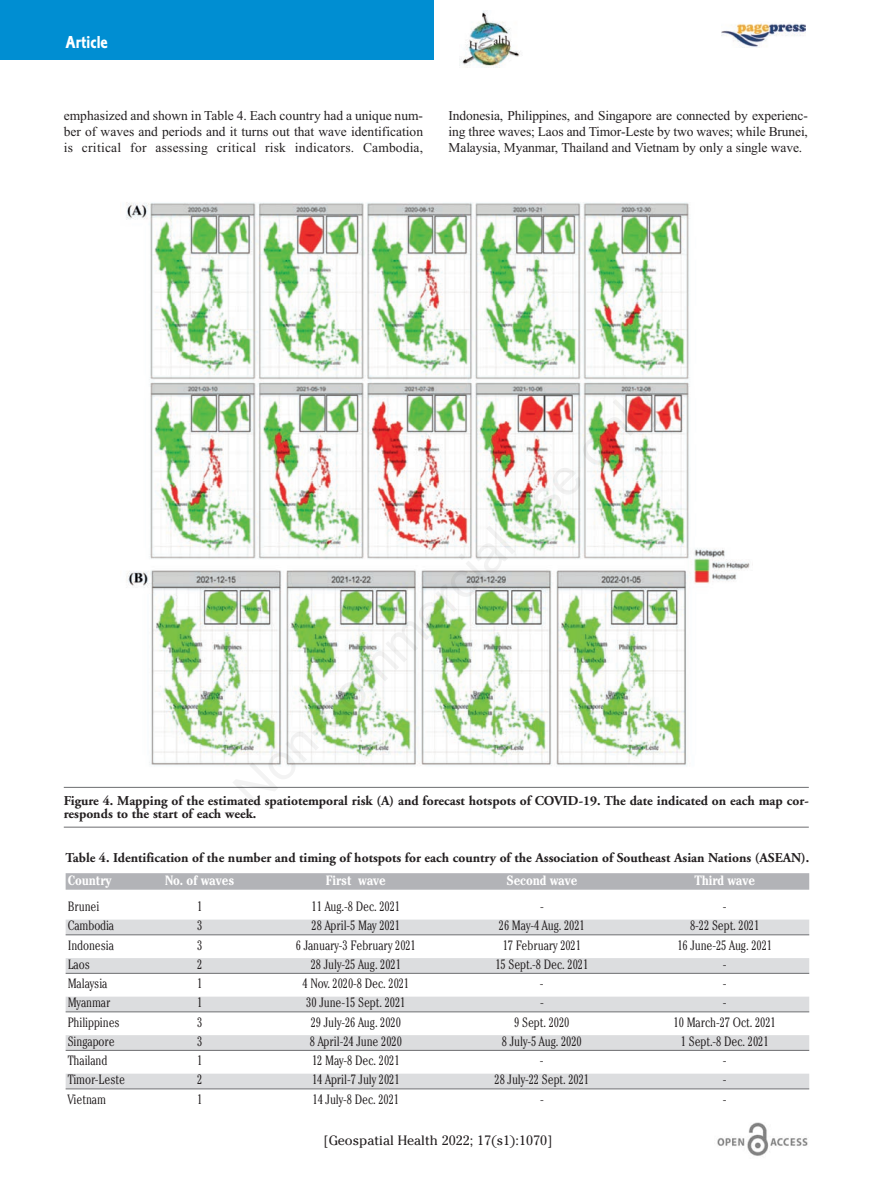
<style>
.page{position:relative;width:893px;height:1191px;background:#fff}
.page>*{position:absolute;margin:0;border:0;box-sizing:border-box;transform-origin:0 0}
.t1{font:18px "Corinthian Bold Condensed Plain";color:#fff}
.t2{font:300 condensed 13.5px "Cheltenham";letter-spacing:-.01em;color:#231f20}
.t3{font:13.5px/16.2px "Times New Roman";color:#231f20;text-align:justify}
.t4{font:700 13.5px/13.5px "Adobe Garamond";color:#231f20}
.t5{font:700 condensed 13.5px "Cheltenham";letter-spacing:-.01em;color:#fff}
.t6{font:13.5px "Cheltenham";color:#231f20}
</style>
<div class="page">
<div style="left:0;top:0;width:434px;height:60px;background:#008ed2"></div>
<img style="left:717px;top:1123px;width:91px;height:33px">
<img style="left:459px;top:11px;width:61px;height:57px">
<img style="left:721px;top:23px;width:84px;height:25px">
<hr style="left:64px;top:787px;width:745px;height:1px;background:#6c6d70">
<hr style="left:64px;top:826px;width:745px;height:1px;background:#6c6d70">
<img style="left:126px;top:202px;width:624px;height:565px">
<div style="left:66px;top:873px;width:743px;height:16px;background:#b2b3b7"></div>
<div style="left:66px;top:919px;width:743px;height:15px;background:#dcdddf"></div>
<hr style="left:66px;top:934px;width:743px;height:1px;background:#6c6d70">
<div style="left:66px;top:958px;width:743px;height:15px;background:#dcdddf"></div>
<hr style="left:66px;top:973px;width:743px;height:1px;background:#6c6d70">
<div style="left:66px;top:996px;width:743px;height:15px;background:#dcdddf"></div>
<hr style="left:66px;top:1011px;width:743px;height:1px;background:#6c6d70">
<div style="left:66px;top:1035px;width:743px;height:15px;background:#dcdddf"></div>
<hr style="left:66px;top:1050px;width:743px;height:1px;background:#6c6d70">
<div style="left:66px;top:1073px;width:743px;height:15px;background:#dcdddf"></div>
<hr style="left:66px;top:1088px;width:743px;height:1px;background:#6c6d70">
<h1 class="t1" style="left:66px;top:36px;width:44px">Article</h1>
<p class="t3" style="left:64px;top:107px;width:361px">emphasized and shown in Table 4. Each country had a unique num&shy;ber of waves and periods and it turns out that wave identification is critical for assessing critical risk indicators. Cambodia,</p>
<p class="t3" style="left:449px;top:107px;width:361px">Indonesia, Philippines, and Singapore are connected by experienc&shy;ing three waves; Laos and Timor-Leste by two waves; while Brunei, Malaysia, Myanmar, Thailand and Vietnam by only a single wave.</p>
<p class="t4" style="left:64px;top:795px;width:746px">Figure 4. Mapping of the estimated spatiotemporal risk (A) and forecast hotspots of COVID-19. The date indicated on each map cor&shy;responds to the start of each week.</p>
<p class="t4" style="left:66px;top:852px;width:745px">Table 4. Identification of the number and timing of hotspots for each country of the Association of Southeast Asian Nations (ASEAN).</p>
<p class="t5" style="left:68px;top:876px;width:45px">Country</p>
<p class="t5" style="left:165px;top:876px;width:71px">No. of waves</p>
<p class="t5" style="left:326px;top:876px;width:62px">First wave</p>
<p class="t5" style="left:506px;top:876px;width:73px">Second wave</p>
<p class="t5" style="left:694px;top:876px;width:62px">Third wave</p>
<p class="t2" style="left:68px;top:901px;width:33px">Brunei</p>
<p class="t2" style="left:197px;top:901px;width:7px">1</p>
<p class="t2" style="left:312px;top:901px;width:90px">11 Aug.-8 Dec. 2021</p>
<p class="t2" style="left:540px;top:901px;width:5px">-</p>
<p class="t2" style="left:723px;top:901px;width:5px">-</p>
<p class="t2" style="left:68px;top:921px;width:48px">Cambodia</p>
<p class="t2" style="left:197px;top:921px;width:7px">3</p>
<p class="t2" style="left:312px;top:921px;width:90px">28 April-5 May 2021</p>
<p class="t2" style="left:499px;top:921px;width:87px">26 May-4 Aug. 2021</p>
<p class="t2" style="left:690px;top:921px;width:71px">8-22 Sept. 2021</p>
<p class="t2" style="left:68px;top:940px;width:48px">Indonesia</p>
<p class="t2" style="left:197px;top:940px;width:7px">3</p>
<p class="t2" style="left:296px;top:940px;width:122px">6 January-3 February 2021</p>
<p class="t2" style="left:503px;top:940px;width:80px">17 February 2021</p>
<p class="t2" style="left:677px;top:940px;width:96px">16 June-25 Aug. 2021</p>
<p class="t2" style="left:68px;top:959px;width:24px">Laos</p>
<p class="t2" style="left:197px;top:959px;width:7px">2</p>
<p class="t2" style="left:311px;top:959px;width:92px">28 July-25 Aug. 2021</p>
<p class="t2" style="left:495px;top:959px;width:94px">15 Sept.-8 Dec. 2021</p>
<p class="t2" style="left:723px;top:959px;width:5px">-</p>
<p class="t2" style="left:68px;top:978px;width:41px">Malaysia</p>
<p class="t2" style="left:197px;top:978px;width:7px">1</p>
<p class="t2" style="left:302px;top:978px;width:108px">4 Nov. 2020-8 Dec. 2021</p>
<p class="t2" style="left:540px;top:978px;width:5px">-</p>
<p class="t2" style="left:723px;top:978px;width:5px">-</p>
<p class="t2" style="left:68px;top:998px;width:44px">Myanmar</p>
<p class="t2" style="left:197px;top:998px;width:7px">1</p>
<p class="t2" style="left:306px;top:998px;width:101px">30 June-15 Sept. 2021</p>
<p class="t2" style="left:540px;top:998px;width:5px">-</p>
<p class="t2" style="left:723px;top:998px;width:5px">-</p>
<p class="t2" style="left:68px;top:1017px;width:54px">Philippines</p>
<p class="t2" style="left:197px;top:1017px;width:7px">3</p>
<p class="t2" style="left:311px;top:1017px;width:92px">29 July-26 Aug. 2020</p>
<p class="t2" style="left:514px;top:1017px;width:57px">9 Sept. 2020</p>
<p class="t2" style="left:674px;top:1017px;width:104px">10 March-27 Oct. 2021</p>
<p class="t2" style="left:68px;top:1036px;width:49px">Singapore</p>
<p class="t2" style="left:197px;top:1036px;width:7px">3</p>
<p class="t2" style="left:310px;top:1036px;width:94px">8 April-24 June 2020</p>
<p class="t2" style="left:502px;top:1036px;width:81px">8 July-5 Aug. 2020</p>
<p class="t2" style="left:681px;top:1036px;width:89px">1 Sept.-8 Dec. 2021</p>
<p class="t2" style="left:68px;top:1055px;width:41px">Thailand</p>
<p class="t2" style="left:197px;top:1055px;width:7px">1</p>
<p class="t2" style="left:312px;top:1055px;width:89px">12 May-8 Dec. 2021</p>
<p class="t2" style="left:540px;top:1055px;width:5px">-</p>
<p class="t2" style="left:723px;top:1055px;width:5px">-</p>
<p class="t2" style="left:68px;top:1075px;width:59px">Timor-Leste</p>
<p class="t2" style="left:197px;top:1075px;width:7px">2</p>
<p class="t2" style="left:312px;top:1075px;width:89px">14 April-7 July 2021</p>
<p class="t2" style="left:495px;top:1075px;width:96px">28 July-22 Sept. 2021</p>
<p class="t2" style="left:723px;top:1075px;width:5px">-</p>
<p class="t2" style="left:68px;top:1094px;width:40px">Vietnam</p>
<p class="t2" style="left:197px;top:1094px;width:7px">1</p>
<p class="t2" style="left:313px;top:1094px;width:88px">14 July-8 Dec. 2021</p>
<p class="t2" style="left:540px;top:1094px;width:5px">-</p>
<p class="t2" style="left:723px;top:1094px;width:5px">-</p>
<p class="t6" style="left:323px;top:1132px;width:231px">[Geospatial Health 2022; 17(s1):1070]</p>
</div>
